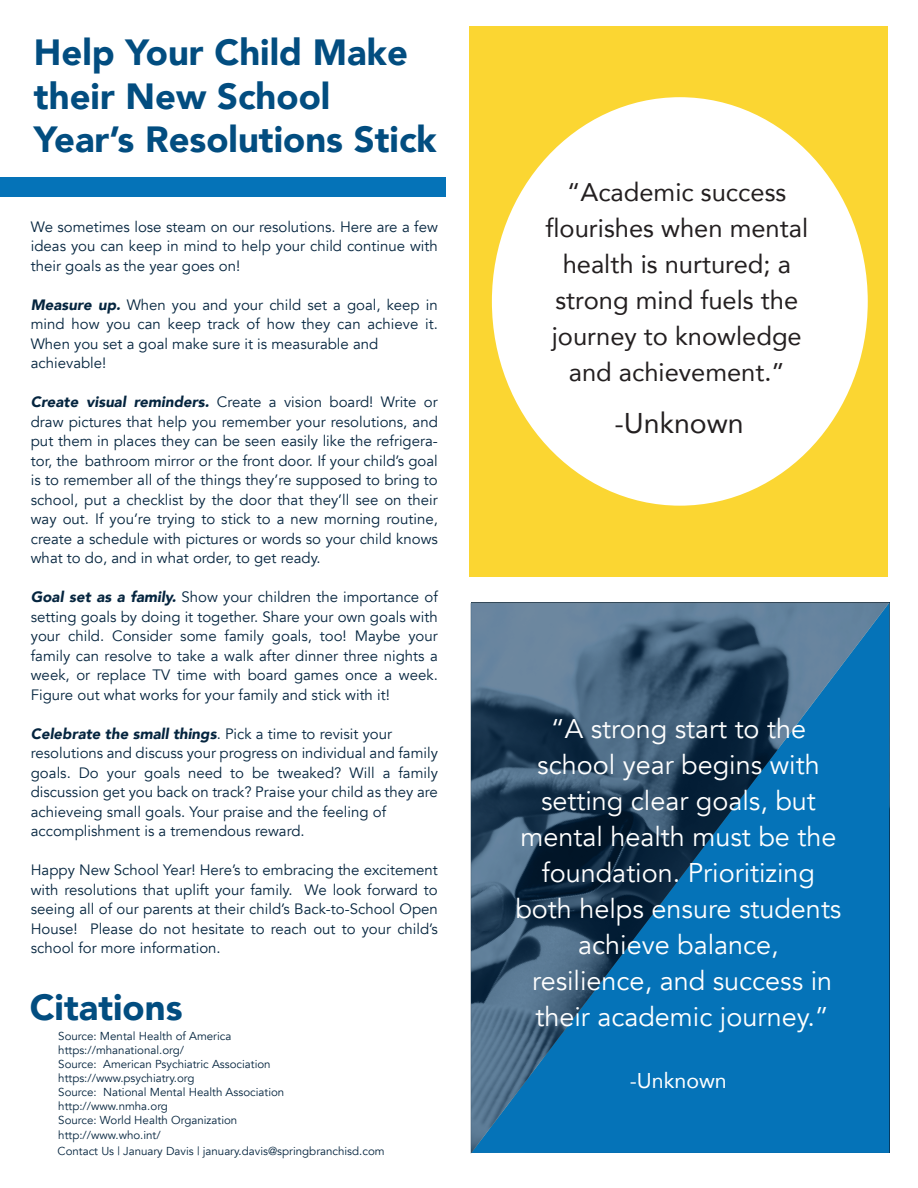
<style>
.page{position:relative;width:918px;height:1188px;background:#fff}
.page>*{position:absolute;margin:0;border:0;box-sizing:border-box;transform-origin:0 0}
.t1{font:900 36.45px/43.7px "Avenir";color:#024d80}
.t2{font:28.5px "Avenir";color:#231f20}
.t3{font:27px/36px "Avenir";color:#fff;text-align:center}
.t4{font:25.5px/36px "Avenir";color:#231f20;text-align:center}
.t5{font:21.3px "Avenir";color:#fff}
.t6{font:15px/19.5px "Avenir";color:#05253f;text-align:justify}
.t7{font:11.55px/14.1px "Avenir";color:#05253f}
.s1{font-weight:900;font-style:italic}
</style>
<div class="page">
<div style="left:469px;top:26px;width:418px;height:551px;background:#fbd632"></div>
<div style="left:492px;top:97px;width:376px;height:409px;background:#fff;border-radius:50%"></div>
<div style="left:0;top:178px;width:445px;height:19px;background:#0573b8"></div>
<svg style="left:471px;top:603px;width:418px;height:550px;background:#1f6290"></svg>
<h1 class="t1" style="left:34px;top:30px;width:404px">Help Your Child Make their New School<br>Year’s Resolutions Stick</h1>
<p class="t6" style="left:31px;top:217px;width:409px">We sometimes lose steam on our resolutions. Here are a few ideas you can keep in mind to help your child continue with their goals as the year goes on!</p>
<p class="t6" style="left:31px;top:295px;width:409px;text-align:left"><span class="s1">Measure up.</span> When you and your child set a goal, keep in mind how you can keep track of how they can achieve it.<br>When you set a goal make sure it is measurable and achievable!</p>
<p class="t6" style="left:31px;top:393px;width:409px"><span class="s1">Create visual reminders.</span> Create a vision board! Write or draw pictures that help you remember your resolutions, and put them in places they can be seen easily like the refrigera&shy;tor, the bathroom mirror or the front door. If your child’s goal is to remember all of the things they’re supposed to bring to school, put a checklist by the door that they’ll see on their way out. If you’re trying to stick to a new morning routine, create a schedule with pictures or words so your child knows what to do, and in what order, to get ready.</p>
<p class="t6" style="left:31px;top:588px;width:409px"><span class="s1">Goal set as a family.</span> Show your children the importance of setting goals by doing it together. Share your own goals with your child. Consider some family goals, too! Maybe your family can resolve to take a walk after dinner three nights a week, or replace TV time with board games once a week.<br>Figure out what works for your family and stick with it!</p>
<p class="t6" style="left:31px;top:724px;width:409px;text-align:left"><span class="s1">Celebrate the small things</span>. Pick a time to revisit your resolutions and discuss your progress on individual and family goals. Do your goals need to be tweaked? Will a family discussion get you back on track? Praise your child as they are achieveing small goals. Your praise and the feeling of accomplishment is a tremendous reward.</p>
<p class="t6" style="left:31px;top:861px;width:409px">Happy New School Year! Here’s to embracing the excitement with resolutions that uplift your family. We look forward to seeing all of our parents at their child’s Back-to-School Open House! Please do not hesitate to reach out to your child’s school for more information.</p>
<h1 class="t1" style="left:30px;top:984px;width:154px">Citations</h1>
<p class="t7" style="left:58px;top:1029px;width:228px">Source: Mental Health of America https://mhanational.org/<br>Source: American Psychiatric Association https://www.psychiatry.org<br>Source: National Mental Health Association http://www.nmha.org<br>Source: World Health Organization http://www.who.int/</p>
<p class="t7" style="left:58px;top:1144px;width:329px">Contact Us | January Davis | january.davis@springbranchisd.com</p>
<h3 class="t4" style="left:545px;top:173px;width:264px">“Academic success flourishes when mental health is nurtured; a strong mind fuels the journey to knowledge and achievement.”</h3>
<h2 class="t2" style="left:614px;top:401px;width:131px">-Unknown</h2>
<h3 class="t3" style="left:515px;top:711px;width:327px">“A strong start to the school year begins with setting clear goals, but mental health must be the foundation. Prioritizing both helps ensure students achieve balance, resilience, and success in their academic journey.”</h3>
<h3 class="t5" style="left:630px;top:1064px;width:98px">-Unknown</h3>
</div>
